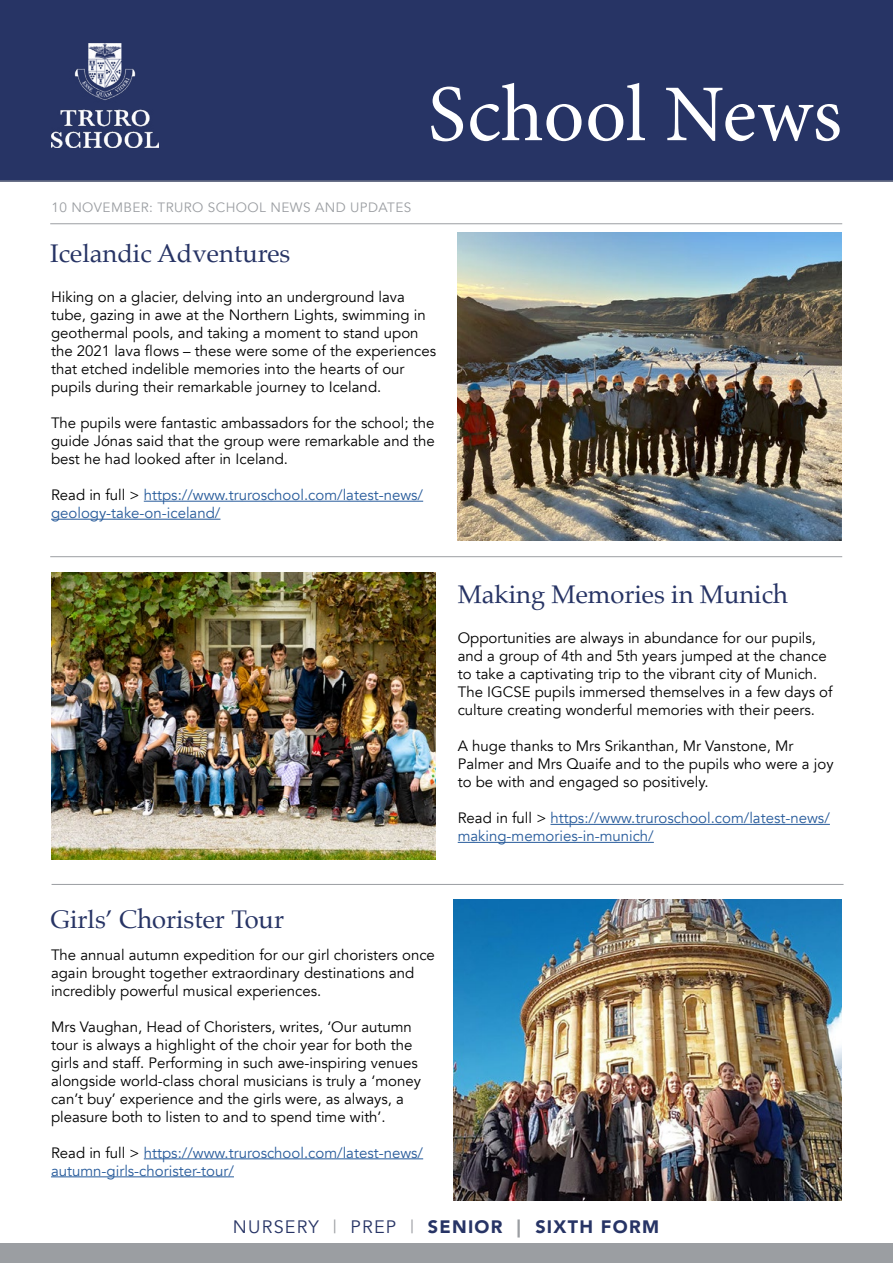
<style>
.page{position:relative;width:893px;height:1263px;background:#fff}
.page>*{position:absolute;margin:0;border:0;box-sizing:border-box;transform-origin:0 0}
.t1{font:80.55px "Minion Pro";color:#fff}
.t2{font:25.5px "Palatino";color:#273465}
.t3{font:900 18px "Avenir";letter-spacing:.07em;color:#273465}
.t4{font:15px/18px "Avenir";color:#000}
.t5{font:15px/18px "Avenir";color:#275b9b}
.t6{font:13.5px "Avenir";letter-spacing:.03em;color:#9b9ea2}
.s1{color:#000}
.s2{font-weight:400}
.s3{font-weight:400;color:#9b9ea2}
.s4{color:#9b9ea2}
</style>
<div class="page">
<div style="left:0;top:1243px;width:893px;height:20px;background:#9b9ea2"></div>
<div style="left:0;top:0;width:893px;height:181px;background:#273465"></div>
<hr style="left:0;top:181px;width:893px;height:1px;background:#9b9ea2">
<img style="left:51px;top:43px;width:107px;height:105px">
<hr style="left:50px;top:223px;width:792px;height:1px;background:#9b9ea2">
<img style="left:458px;top:233px;width:384px;height:308px">
<hr style="left:144px;top:501px;width:279px;height:1px;background:#275b9b">
<hr style="left:51px;top:519px;width:169px;height:1px;background:#275b9b">
<hr style="left:50px;top:556px;width:792px;height:1px;background:#9b9ea2">
<img style="left:454px;top:899px;width:388px;height:301px">
<hr style="left:550px;top:824px;width:280px;height:1px;background:#275b9b">
<hr style="left:458px;top:842px;width:196px;height:1px;background:#275b9b">
<img style="left:52px;top:573px;width:384px;height:287px">
<hr style="left:144px;top:1158px;width:279px;height:1px;background:#275b9b">
<hr style="left:51px;top:1176px;width:183px;height:1px;background:#275b9b">
<hr style="left:52px;top:884px;width:791px;height:1px;background:#9b9ea2">
<h1 class="t1" style="left:428px;top:60px;width:416px">School News</h1>
<p class="t6" style="left:51px;top:199px;width:361px">10 NOVEMBER: TRURO SCHOOL NEWS AND UPDATES</p>
<h2 class="t2" style="left:50px;top:232px;width:242px">Icelandic Adventures</h2>
<p class="t4" style="left:51px;top:288px;width:387px">Hiking on a glacier, delving into an underground lava tube, gazing in awe at the Northern Lights, swimming in geothermal pools, and taking a moment to stand upon the 2021 lava flows – these were some of the experiences that etched indelible memories into the hearts of our pupils during their remarkable journey to Iceland.</p>
<p class="t4" style="left:51px;top:414px;width:385px;text-align:justify">The pupils were fantastic ambassadors for the school; the guide Jónas said that the group were remarkable and the best he had looked after in Iceland.</p>
<p class="t5" style="left:51px;top:486px;width:374px"><span class="s1">Read in full &gt;</span> https://www.truroschool.com/latest-news/ geology-take-on-iceland/</p>
<h2 class="t2" style="left:458px;top:573px;width:332px">Making Memories in Munich</h2>
<p class="t4" style="left:458px;top:629px;width:376px">Opportunities are always in abundance for our pupils, and a group of 4th and 5th years jumped at the chance to take a captivating trip to the vibrant city of Munich.<br>The IGCSE pupils immersed themselves in a few days of culture creating wonderful memories with their peers.</p>
<p class="t4" style="left:458px;top:737px;width:377px">A huge thanks to Mrs Srikanthan, Mr Vanstone, Mr<br>Palmer and Mrs Quaife and to the pupils who were a joy to be with and engaged so positively.</p>
<p class="t5" style="left:458px;top:809px;width:374px"><span class="s1">Read in full &gt;</span> https://www.truroschool.com/latest-news/ making-memories-in-munich/</p>
<h2 class="t2" style="left:51px;top:898px;width:235px">Girls’ Chorister Tour</h2>
<p class="t4" style="left:51px;top:946px;width:385px">The annual autumn expedition for our girl choristers once again brought together extraordinary destinations and incredibly powerful musical experiences.</p>
<p class="t4" style="left:51px;top:1018px;width:372px">Mrs Vaughan, Head of Choristers, writes, ‘Our autumn tour is always a highlight of the choir year for both the girls and staff. Performing in such awe-inspiring venues alongside world-class choral musicians is truly a ‘money can’t buy’ experience and the girls were, as always, a pleasure both to listen to and to spend time with’.</p>
<p class="t5" style="left:51px;top:1144px;width:374px"><span class="s1">Read in full &gt;</span> https://www.truroschool.com/latest-news/ autumn-girls-chorister-tour/</p>
<p class="t3" style="left:233px;top:1211px;width:428px"><span class="s2">NURSERY</span> <span class="s3">|</span> <span class="s2">PREP</span> <span class="s3">|</span> SENIOR <span class="s4">|</span> SIXTH FORM</p>
</div>
